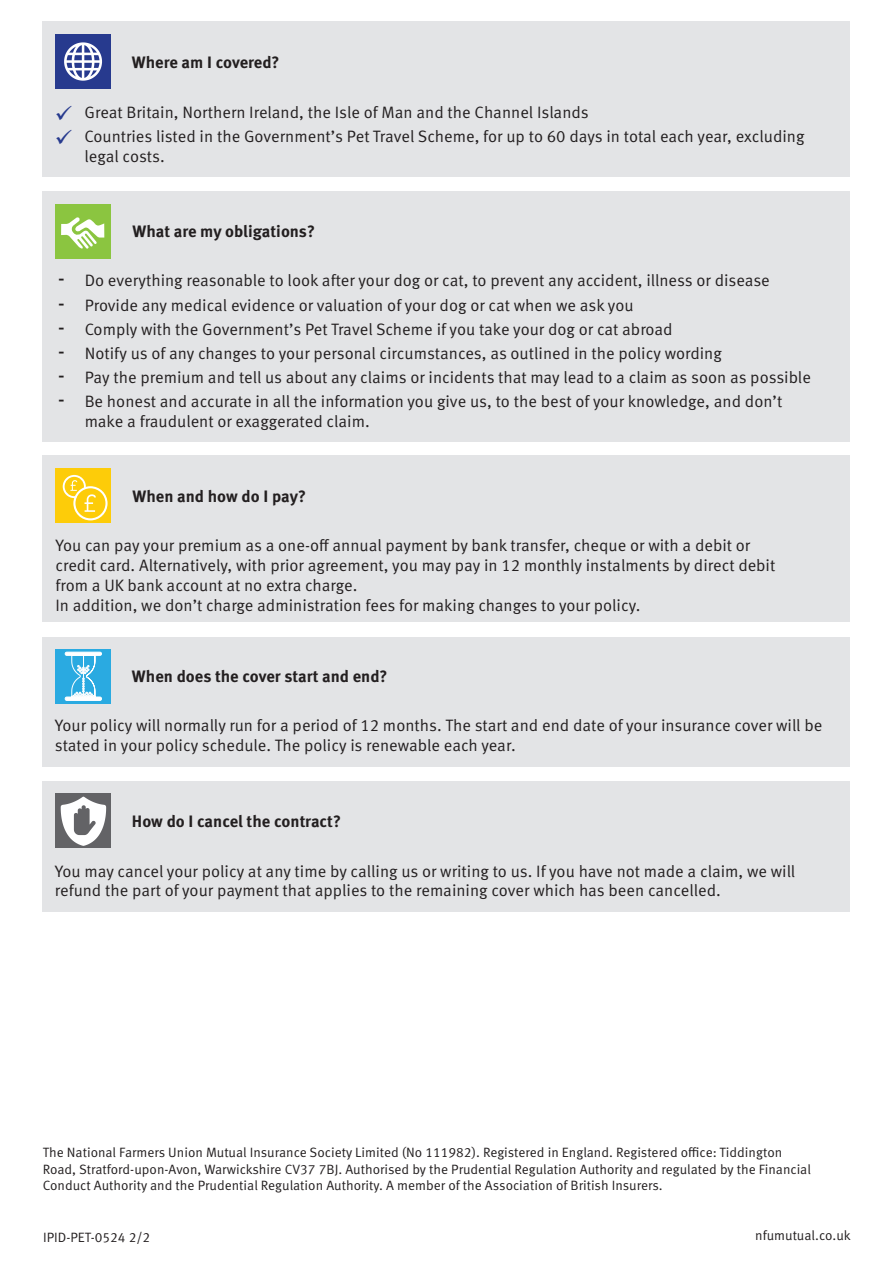
<style>
.page{position:relative;width:893px;height:1263px;background:#fff}
.page>*{position:absolute;margin:0;border:0;box-sizing:border-box;transform-origin:0 0}
.t1{font:16.5px/19.8px "Meta Pro";color:#231f20}
.t2{font:700 16.5px "Meta Pro";color:#231f20}
.t3{font:13.5px/16.5px "Meta Pro";color:#231f20}
.s1{color:#273a8e}
.s2{font-size:24px}
</style>
<div class="page">
<div style="left:42px;top:21px;width:808px;height:156px;background:#e3e4e6"></div>
<div style="left:42px;top:191px;width:808px;height:250px;background:#e3e4e6"></div>
<div style="left:42px;top:456px;width:808px;height:166px;background:#e3e4e6"></div>
<div style="left:43px;top:781px;width:807px;height:130px;background:#e3e4e6"></div>
<div style="left:43px;top:636px;width:807px;height:130px;background:#e3e4e6"></div>
<div style="left:55px;top:34px;width:56px;height:54px;background:#273a8e"></div>
<svg style="left:64px;top:42px;width:38px;height:39px"></svg>
<div style="left:55px;top:204px;width:56px;height:54px;background:#8bc540"></div>
<svg style="left:61px;top:217px;width:43px;height:32px"></svg>
<div style="left:55px;top:469px;width:56px;height:54px;background:#fdcc09"></div>
<svg style="left:63px;top:475px;width:45px;height:45px"></svg>
<div style="left:56px;top:649px;width:55px;height:54px;background:#2aaae1"></div>
<svg style="left:65px;top:652px;width:37px;height:49px"></svg>
<div style="left:56px;top:794px;width:55px;height:54px;background:#636366"></div>
<svg style="left:61px;top:797px;width:45px;height:49px"></svg>
<h4 class="t2" style="left:132px;top:49px;width:149px">Where am I covered?</h4>
<p class="t1" style="left:55px;top:103px;width:535px"><span class="s1">✓</span> Great Britain, Northern Ireland, the Isle of Man and the Channel Islands</p>
<p class="t1" style="left:85px;top:127px;width:721px;text-indent:-30px"><span class="s1">✓</span> Countries listed in the Government’s Pet Travel Scheme, for up to 60 days in total each year, excluding legal costs.</p>
<h4 class="t2" style="left:133px;top:219px;width:184px">What are my obligations?</h4>
<p class="t1" style="left:58px;top:271px;width:714px"><span class="s2">-</span> Do everything reasonable to look after your dog or cat, to prevent any accident, illness or disease</p>
<p class="t1" style="left:58px;top:295px;width:577px"><span class="s2">-</span> Provide any medical evidence or valuation of your dog or cat when we ask you</p>
<p class="t1" style="left:58px;top:319px;width:616px"><span class="s2">-</span> Comply with the Government’s Pet Travel Scheme if you take your dog or cat abroad</p>
<p class="t1" style="left:58px;top:344px;width:666px"><span class="s2">-</span> Notify us of any changes to your personal circumstances, as outlined in the policy wording</p>
<p class="t1" style="left:58px;top:368px;width:755px"><span class="s2">-</span> Pay the premium and tell us about any claims or incidents that may lead to a claim as soon as possible</p>
<p class="t1" style="left:58px;top:392px;width:726px"><span class="s2">-</span> Be honest and accurate in all the information you give us, to the best of your knowledge, and don’t</p>
<p class="t1" style="left:85px;top:411px;width:287px">make a fraudulent or exaggerated claim.</p>
<h4 class="t2" style="left:132px;top:483px;width:175px">When and how do I pay?</h4>
<p class="t1" style="left:55px;top:536px;width:721px">You can pay your premium as a one-of annual payment by bank transfer, cheque or with a debit or credit card. Alternatively, with prior agreement, you may pay in 12 monthly instalments by direct debit from a UK bank account at no extra charge.<br>In addition, we don’t charge administration fees for making changes to your policy.</p>
<h4 class="t2" style="left:132px;top:664px;width:257px">When does the cover start and end?</h4>
<p class="t1" style="left:55px;top:716px;width:769px">Your policy will normally run for a period of 12 months. The start and end date of your insurance cover will be stated in your policy schedule. The policy is renewable each year.</p>
<h4 class="t2" style="left:132px;top:808px;width:211px">How do I cancel the contract?</h4>
<p class="t1" style="left:55px;top:861px;width:742px">You may cancel your policy at any time by calling us or writing to us. If you have not made a claim, we will refund the part of your payment that applies to the remaining cover which has been cancelled.</p>
<p class="t3" style="left:43px;top:1145px;width:770px">The National Farmers Union Mutual Insurance Society Limited (No 111982). Registered in England. Registered ofce: Tiddington<br>Road, Stratford-upon-Avon, Warwickshire CV37 7BJ. Authorised by the Prudential Regulation Authority and regulated by the Financial<br>Conduct Authority and the Prudential Regulation Authority. A member of the Association of British Insurers.</p>
<p class="t3" style="left:43px;top:1229px;width:109px">IPID-PET-0524 2/2</p>
<p class="t3" style="left:755px;top:1228px;width:97px">nfumutual.co.uk</p>
</div>
